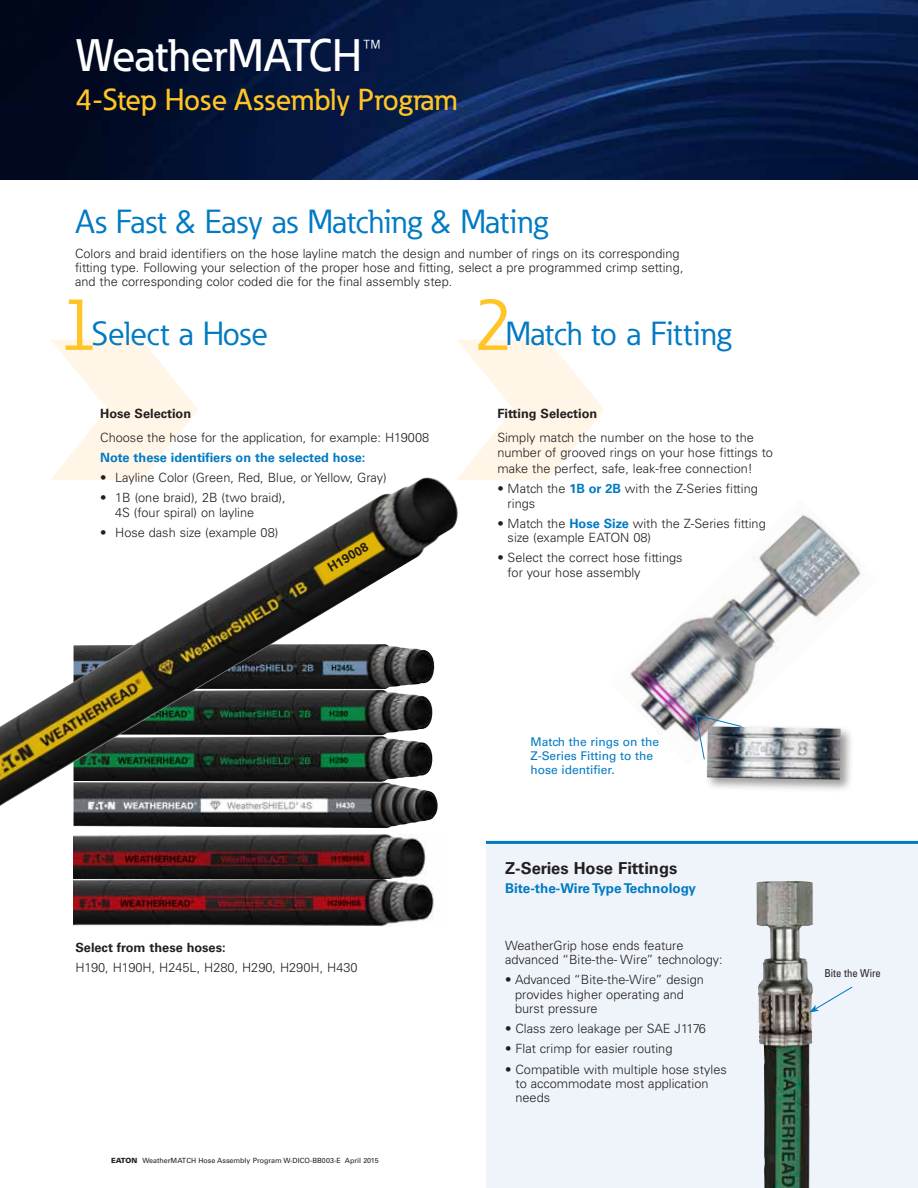
<style>
.page{position:relative;width:918px;height:1188px;background:#fff}
.page>*{position:absolute;margin:0;border:0;box-sizing:border-box;transform-origin:0 0}
.t1{font:73.35px "Eaton";color:#ffc426}
.t2{font:500 45px "Eaton";color:#fff}
.t3{font:33px "Eaton";color:#007ac3}
.t4{font:500 30px "Eaton";color:#ffc426}
.t5{font:700 16.5px "Univers LT Std";color:#231f20}
.t6{font:700 13.5px "Univers LT Std";color:#007ac3}
.t7{font:300 12.75px/14.2px "Univers LT Std";color:#231f20}
.t8{font:700 12.75px "Univers LT Std";color:#231f20}
.t9{font:700 12.75px "Univers LT Std";color:#007ac3}
.t10{font:12px/14.2px "Univers LT Std";color:#007ac3}
.t11{font:condensed 10.8px "Univers LT Std";color:#231f20}
.t12{font:7.2px "Univers LT Std";color:#231f20}
.s1{font-weight:700;color:#007ac3}
.s2{font-weight:900}
</style>
<div class="page">
<div style="left:486px;top:842px;width:432px;height:346px;background:#eff3fa"></div>
<svg style="left:51px;top:340px;width:147px;height:137px"></svg>
<svg style="left:457px;top:340px;width:147px;height:140px"></svg>
<img style="left:0;top:0;width:918px;height:180px">
<img style="left:630px;top:514px;width:234px;height:227px">
<div style="left:704px;top:724px;width:150px;height:69px;background:#231f20;opacity:.45"></div>
<img style="left:707px;top:726px;width:134px;height:54px">
<img style="left:74px;top:806px;width:364px;height:22px">
<img style="left:74px;top:834px;width:360px;height:92px">
<img style="left:0;top:477px;width:463px;height:329px">
<svg style="left:317px;top:534px;width:65px;height:48px;background:#786414"></svg>
<hr style="left:486px;top:841px;width:432px;height:3px;background:#007ac3">
<img style="left:757px;top:881px;width:56px;height:307px">
<svg style="left:809px;top:986px;width:44px;height:27px"></svg>
<svg style="left:695px;top:714px;width:47px;height:46px"></svg>
<h2 class="t2" style="left:75px;top:28px;width:308px">WeatherMATCH™</h2>
<h3 class="t4" style="left:75px;top:81px;width:384px">4-Step Hose Assembly Program</h3>
<h3 class="t3" style="left:75px;top:201px;width:474px">As Fast &amp; Easy as Matching &amp; Mating</h3>
<p class="t7" style="left:75px;top:246px;width:610px">Colors and braid identifiers on the hose layline match the design and number of rings on its corresponding fitting type. Following your selection of the proper hose and fitting, select a pre programmed crimp setting, and the corresponding color coded die for the final assembly step.</p>
<h1 class="t1" style="left:59px;top:280px;width:42px">1</h1>
<h3 class="t3" style="left:92px;top:313px;width:178px">Select a Hose</h3>
<p class="t8" style="left:100px;top:406px;width:93px">Hose Selection</p>
<p class="t7" style="left:100px;top:430px;width:331px">Choose the hose for the application, for example: H19008</p>
<p class="t9" style="left:100px;top:450px;width:267px">Note these identifiers on the selected hose:</p>
<p class="t7" style="left:100px;top:471px;width:288px">• Layline Color (Green, Red, Blue, or Yellow, Gray)</p>
<p class="t7" style="left:115px;top:491px;width:172px;text-indent:-15px">• 1B (one braid), 2B (two braid),<br>4S (four spiral) on layline</p>
<p class="t7" style="left:100px;top:525px;width:180px">• Hose dash size (example 08)</p>
<p class="t8" style="left:325px;top:562px;width:46px;rotate:-31deg">H19008</p>
<h1 class="t1" style="left:473px;top:280px;width:42px">2</h1>
<h3 class="t3" style="left:505px;top:313px;width:227px">Match to a Fitting</h3>
<p class="t8" style="left:497px;top:406px;width:101px">Fitting Selection</p>
<p class="t7" style="left:497px;top:429px;width:277px;line-height:15.8px">Simply match the number on the hose to the number of grooved rings on your hose fittings to make the perfect, safe, leak-free connection!</p>
<p class="t7" style="left:508px;top:482px;width:252px;text-indent:-10px">• Match the <span class="s1">1B or 2B</span> with the Z-Series fitting rings</p>
<p class="t7" style="left:508px;top:516px;width:260px;text-indent:-10px">• Match the <span class="s1">Hose Size</span> with the Z-Series fitting size (example EATON 08)</p>
<p class="t7" style="left:508px;top:551px;width:176px;text-indent:-10px">• Select the correct hose fittings for your hose assembly</p>
<p class="t8" style="left:75px;top:940px;width:152px">Select from these hoses:</p>
<p class="t7" style="left:75px;top:960px;width:284px">H190, H190H, H245L, H280, H290, H290H, H430</p>
<p class="t12" style="left:111px;top:1156px;width:269px"><span class="s2">EATON</span> WeatherMATCH Hose Assembly Program W-DICO-BB003-E April 2015</p>
<p class="t10" style="left:531px;top:734px;width:130px">Match the rings on the<br>Z-Series Fitting to the hose identifier.</p>
<p class="t5" style="left:505px;top:858px;width:174px">Z-Series Hose Fittings</p>
<p class="t6" style="left:505px;top:881px;width:192px">Bite-the-Wire Type Technology</p>
<p class="t7" style="left:505px;top:938px;width:219px">WeatherGrip hose ends feature advanced “Bite-the- Wire” technology:</p>
<p class="t7" style="left:515px;top:973px;width:190px;text-indent:-10px">• Advanced “Bite-the-Wire” design provides higher operating and burst pressure</p>
<p class="t7" style="left:505px;top:1021px;width:202px">• Class zero leakage per SAE J1176</p>
<p class="t7" style="left:505px;top:1042px;width:169px">• Flat crimp for easier routing</p>
<p class="t7" style="left:515px;top:1062px;width:213px;text-indent:-10px">• Compatible with multiple hose styles to accommodate most application needs</p>
<p class="t11" style="left:824px;top:966px;width:58px">Bite the Wire</p>
</div>
